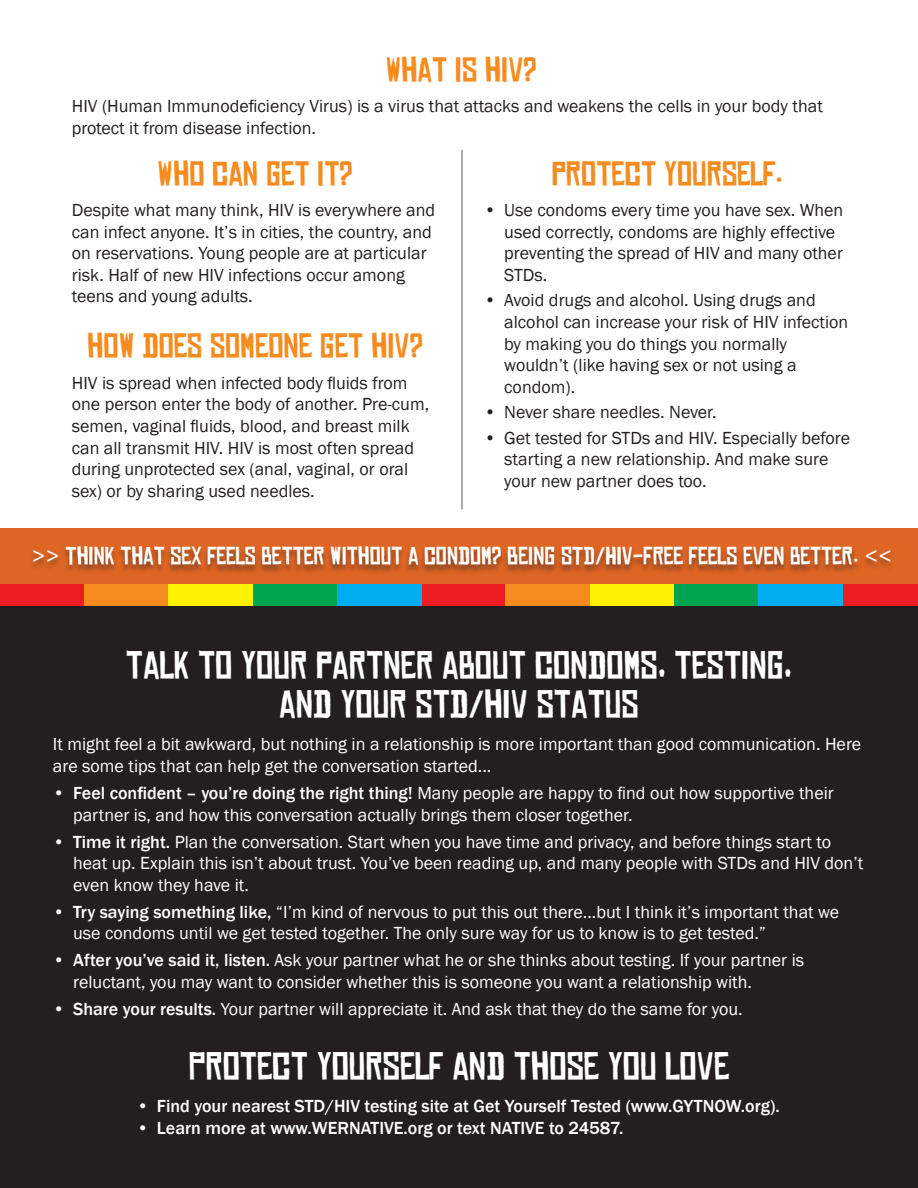
<style>
.page{position:relative;width:918px;height:1188px;background:#fff}
.page>*{position:absolute;margin:0;border:0;box-sizing:border-box;transform-origin:0 0}
.t1{font:37.5px "Chinese Rocks";color:#fff}
.t2{font:33px "Chinese Rocks";color:#f68c1f}
.t3{font:24px "Chinese Rocks";color:#fff}
.t4{font:18px/21.6px "Franklin Gothic";color:#231f20}
.t5{font:18px/21.6px "Franklin Gothic";color:#fff}
.t6{font:500 18px "Franklin Gothic";color:#fff}
.s1{font-family:"Franklin Gothic"}
.s2{font-weight:500}
</style>
<div class="page">
<div style="left:0;top:528px;width:918px;height:61px;background:#df6524"></div>
<div style="left:0;top:603px;width:918px;height:585px;background:#231f20"></div>
<div style="left:0;top:584px;width:104px;height:21px;background:#ee1d23"></div>
<div style="left:421px;top:584px;width:104px;height:21px;background:#ee1d23"></div>
<div style="left:841px;top:584px;width:77px;height:21px;background:#ee1d23"></div>
<div style="left:84px;top:584px;width:104px;height:21px;background:#f68c1f"></div>
<div style="left:505px;top:584px;width:104px;height:21px;background:#f68c1f"></div>
<div style="left:168px;top:584px;width:105px;height:21px;background:#fff101"></div>
<div style="left:590px;top:584px;width:104px;height:21px;background:#fff101"></div>
<div style="left:253px;top:584px;width:103px;height:21px;background:#00a54f"></div>
<div style="left:674px;top:584px;width:104px;height:21px;background:#00a54f"></div>
<div style="left:337px;top:584px;width:84px;height:21px;background:#00aeef"></div>
<div style="left:758px;top:584px;width:84px;height:21px;background:#00aeef"></div>
<hr style="left:461px;top:150px;width:2px;height:359px;background:#231f20">
<div style="left:29px;top:546px;width:866px;height:29px;background:#231f20;opacity:.5"></div>
<p class="t2" style="left:386px;top:53px;width:153px">WHAT IS HIV?</p>
<p class="t4" style="left:72px;top:96px;width:753px">HIV (Human Immunodeficiency Virus) is a virus that attacks and weakens the cells in your body that protect it from disease infection.</p>
<p class="t2" style="left:158px;top:156px;width:197px">WHO CAN GET IT?</p>
<p class="t4" style="left:72px;top:200px;width:365px">Despite what many think, HIV is everywhere and can infect anyone. It’s in cities, the country, and on reservations. Young people are at particular risk. Half of new HIV infections occur among teens and young adults.</p>
<p class="t2" style="left:87px;top:329px;width:337px">HOW DOES SOMEONE GET HIV?</p>
<p class="t4" style="left:72px;top:372px;width:359px">HIV is spread when infected body fluids from one person enter the body of another. Pre-cum, semen, vaginal fluids, blood, and breast milk can all transmit HIV. HIV is most often spread during unprotected sex (anal, vaginal, or oral sex) or by sharing used needles.</p>
<p class="t2" style="left:552px;top:156px;width:233px">PROTECT YOURSELF.</p>
<p class="t4" style="left:504px;top:200px;width:340px;text-indent:-20px">• Use condoms every time you have sex. When used correctly, condoms are highly effective preventing the spread of HIV and many other STDs.</p>
<p class="t4" style="left:504px;top:290px;width:346px;text-indent:-20px">• Avoid drugs and alcohol. Using drugs and alcohol can increase your risk of HIV infection</p>
<p class="t4" style="left:504px;top:333px;width:294px">by making you do things you normally wouldn’t (like having sex or not using a</p>
<p class="t4" style="left:504px;top:376px;width:72px">condom).</p>
<p class="t4" style="left:484px;top:402px;width:234px">• Never share needles. Never.</p>
<p class="t4" style="left:504px;top:427px;width:347px;text-indent:-20px">• Get tested for STDs and HIV. Especially before starting a new relationship. And make sure your new partner does too.</p>
<p class="t3" style="left:31px;top:544px;width:863px"><span class="s1">&gt;&gt;</span> THINK THAT SEX FEELS BETTER WITHOUT A CONDOM? BEING STD/HIV-FREE FEELS EVEN BETTER. <span class="s1">&lt;&lt;</span></p>
<p class="t1" style="left:126px;top:647px;width:668px">TALK TO YOUR PARTNER ABOUT CONDOMS, TESTING,</p>
<p class="t1" style="left:279px;top:686px;width:361px">AND YOUR STD/HIV STATUS</p>
<p class="t5" style="left:53px;top:734px;width:810px">It might feel a bit awkward, but nothing in a relationship is more important than good communication. Here are some tips that can help get the conversation started...</p>
<p class="t5" style="left:73px;top:783px;width:762px;text-indent:-20px"><span class="s2">• Feel confident – you’re doing the right thing!</span> Many people are happy to find out how supportive their partner is, and how this conversation actually brings them closer together.</p>
<p class="t5" style="left:73px;top:831px;width:792px;text-indent:-20px"><span class="s2">• Time it right.</span> Plan the conversation. Start when you have time and privacy, and before things start to heat up. Explain this isn’t about trust. You’ve been reading up, and many people with STDs and HIV don’t even know they have it.</p>
<p class="t5" style="left:73px;top:901px;width:768px;text-indent:-20px"><span class="s2">• Try saying something like,</span> “I’m kind of nervous to put this out there...but I think it’s important that we use condoms until we get tested together. The only sure way for us to know is to get tested.”</p>
<p class="t5" style="left:73px;top:950px;width:732px;text-indent:-20px"><span class="s2">• After you’ve said it, listen.</span> Ask your partner what he or she thinks about testing. If your partner is reluctant, you may want to consider whether this is someone you want a relationship with.</p>
<p class="t5" style="left:53px;top:999px;width:691px"><span class="s2">• Share your results.</span> Your partner will appreciate it. And ask that they do the same for you.</p>
<p class="t1" style="left:189px;top:1047px;width:542px">PROTECT YOURSELF AND THOSE YOU LOVE</p>
<p class="t6" style="left:137px;top:1095px;width:645px">• Find your nearest STD/HIV testing site at Get Yourself Tested (www.GYTNOW.org).</p>
<p class="t6" style="left:137px;top:1117px;width:488px">• Learn more at www.WERNATIVE.org or text NATIVE to 24587.</p>
</div>
